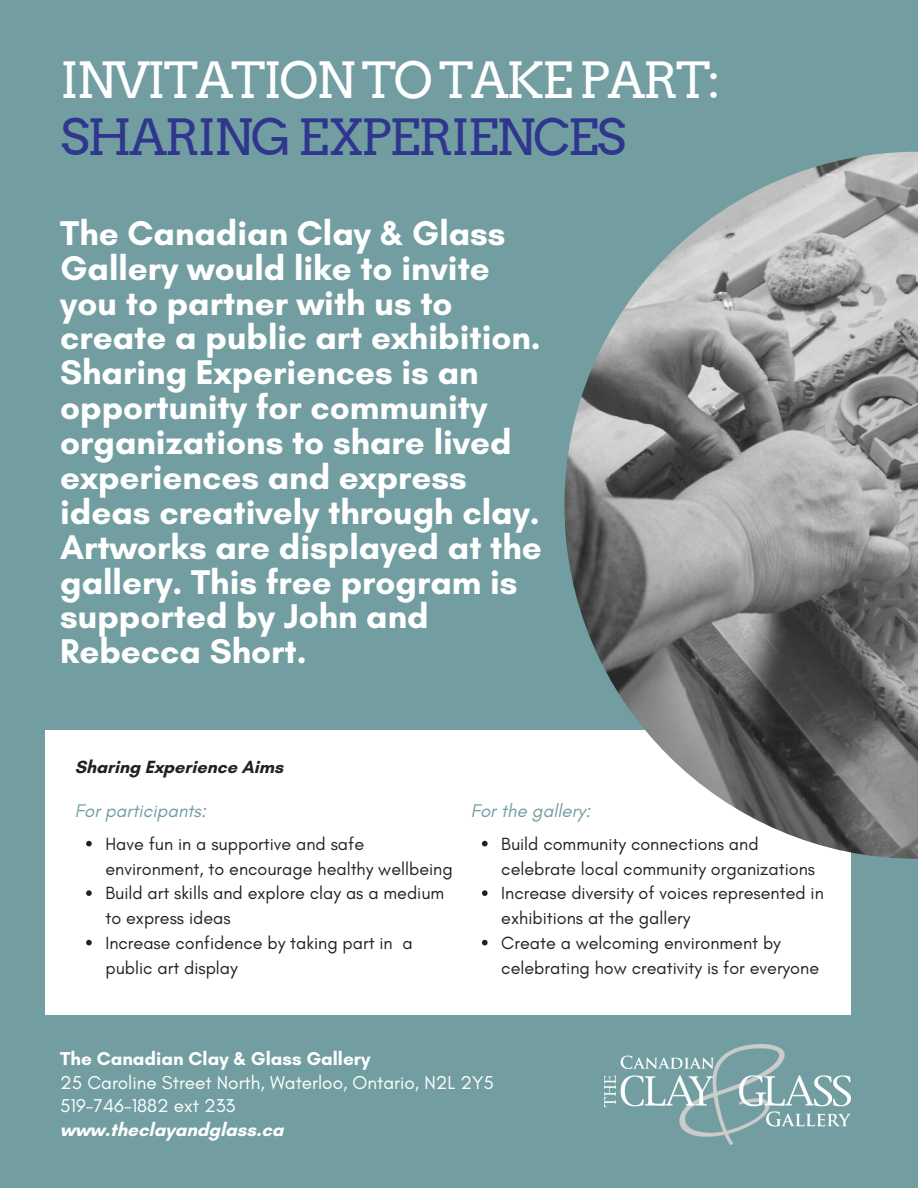
<style>
.page{position:relative;width:918px;height:1188px;background:#729ea1}
.page>*{position:absolute;margin:0;border:0;box-sizing:border-box;transform-origin:0 0}
.t1{font:49.95px "Arvo";letter-spacing:-.05em;color:#fff}
.t2{font:49.95px "Arvo";letter-spacing:-.05em;color:#2f368d}
.t3{font:700 34.95px/34.8px "Glacial Indifference";color:#fff}
.t4{font:18.9px/23.7px "Glacial Indifference";color:#fff}
.t5{font:700 18.9px "Glacial Indifference";color:#fff}
.t6{font:italic 18.6px "Glacial Indifference";color:#729ea1}
.t7{font:18px/24.8px "Glacial Indifference";color:#212227}
.t8{font:700 18px "Glacial Indifference";color:#212227}
</style>
<div class="page">
<img style="left:604px;top:1045px;width:246px;height:100px">
<div style="left:45px;top:730px;width:806px;height:285px;background:#fff"></div>
<svg style="left:482px;top:841px;width:6px;height:5px"></svg>
<svg style="left:482px;top:890px;width:6px;height:6px"></svg>
<svg style="left:482px;top:940px;width:6px;height:5px"></svg>
<svg style="left:86px;top:841px;width:6px;height:5px"></svg>
<svg style="left:86px;top:890px;width:6px;height:6px"></svg>
<svg style="left:86px;top:940px;width:6px;height:5px"></svg>
<img style="left:564px;top:152px;width:354px;height:707px">
<h1 class="t1" style="left:60px;top:50px;width:662px">INVITATION TO TAKE PART:</h1>
<h1 class="t2" style="left:60px;top:107px;width:567px">SHARING EXPERIENCES</h1>
<p class="t3" style="left:60px;top:215px;width:483px">The Canadian Clay &amp; Glass<br>Gallery would like to invite you to partner with us to create a public art exhibition.<br>Sharing Experiences is an opportunity for community organizations to share lived experiences and express ideas creatively through clay.<br>Artworks are displayed at the gallery. This free program is supported by John and<br>Rebecca Short.</p>
<p class="t8" style="left:75px;top:755px;width:210px">Sharing Experience Aims</p>
<p class="t6" style="left:75px;top:799px;width:133px">For participants:</p>
<p class="t7" style="left:105px;top:831px;width:349px">Have fun in a supportive and safe environment, to encourage healthy wellbeing<br>Build art skills and explore clay as a medium to express ideas<br>Increase confidence by taking part in a public art display</p>
<p class="t6" style="left:471px;top:799px;width:121px">For the gallery:</p>
<p class="t7" style="left:501px;top:831px;width:324px">Build community connections and celebrate local community organizations Increase diversity of voices represented in exhibitions at the gallery<br>Create a welcoming environment by celebrating how creativity is for everyone</p>
<p class="t5" style="left:60px;top:1047px;width:312px">The Canadian Clay &amp; Glass Gallery</p>
<p class="t4" style="left:60px;top:1070px;width:435px">25 Caroline Street North, Waterloo, Ontario, N2L 2Y5<br>519-746-1882 ext 233</p>
<p class="t5" style="left:60px;top:1118px;width:225px">www.theclayandglass.ca</p>
</div>
